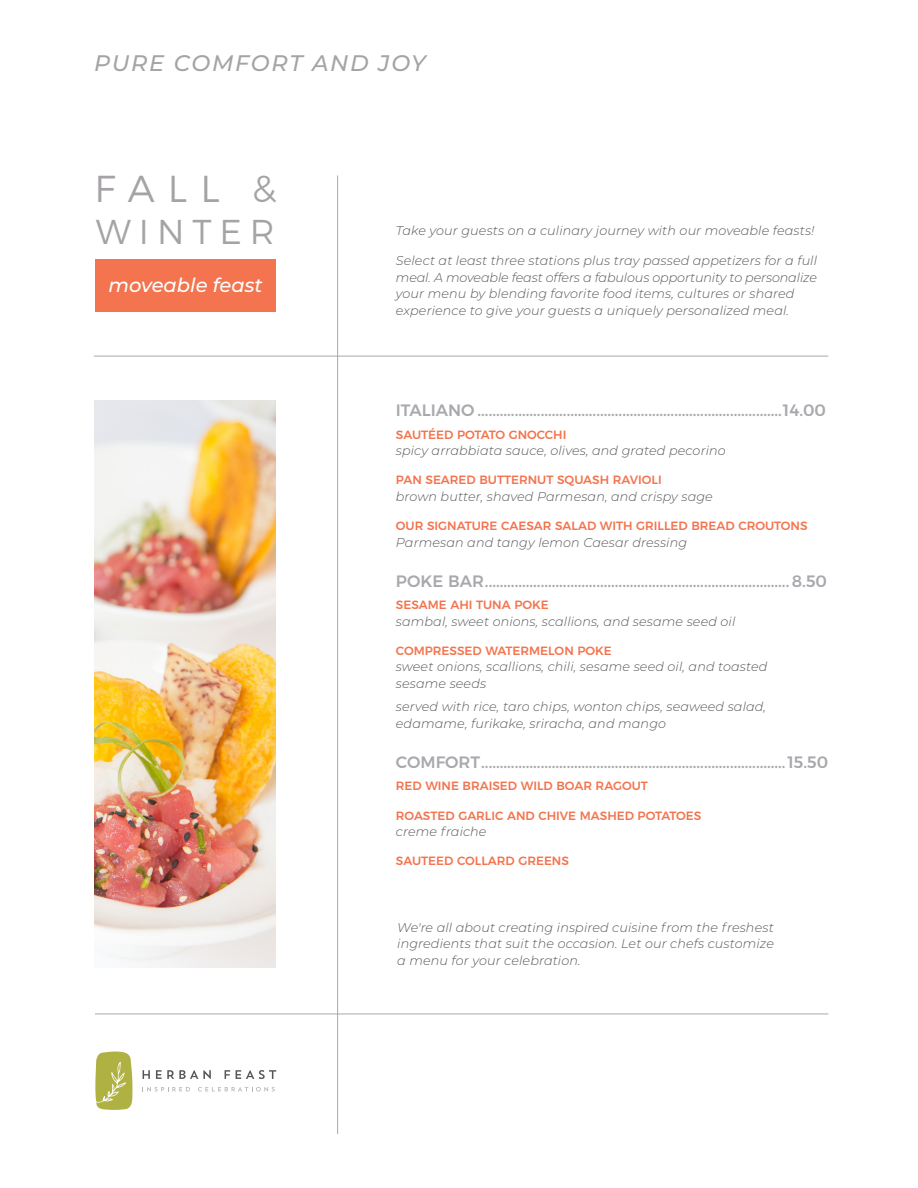
<style>
.page{position:relative;width:918px;height:1188px;background:#fff}
.page>*{position:absolute;margin:0;border:0;box-sizing:border-box;transform-origin:0 0}
.t1{font:300 37.5px "Montserrat";color:#a6a3a6}
.t2{font:300 34.5px "Montserrat";letter-spacing:.23em;color:#a6a3a6}
.t3{font:italic 500 22.5px "Montserrat";letter-spacing:.075em;color:#a6a3a6}
.dish_master_orange{font:italic 500 19.5px "Montserrat";color:#fff}
.grey_2{font:500 16.5px "Montserrat";color:#a8a9ad}
.description_master{font:italic 300 12.75px/16.5px "Montserrat";letter-spacing:.01em;color:#57585a}
.dish_master_orange-2{font:500 12px "Montserrat";color:#f3744e}
</style>
<div class="page">
<img style="left:95px;top:400px;width:181px;height:567px">
<div style="left:95px;top:259px;width:181px;height:52px;background:#f3744e"></div>
<hr style="left:337px;top:176px;width:1px;height:958px;background:#a8a9ad">
<hr style="left:94px;top:356px;width:734px;height:1px;background:#a8a9ad">
<hr style="left:95px;top:1014px;width:733px;height:1px;background:#a8a9ad">
<svg style="left:95px;top:1052px;width:37px;height:58px;background:#babb5c"></svg>
<svg style="left:143px;top:1070px;width:7px;height:9px"></svg>
<svg style="left:156px;top:1070px;width:55px;height:9px"></svg>
<svg style="left:225px;top:1070px;width:5px;height:9px"></svg>
<svg style="left:236px;top:1070px;width:40px;height:9px"></svg>
<svg style="left:147px;top:1087px;width:43px;height:4px"></svg>
<svg style="left:198px;top:1087px;width:77px;height:4px"></svg>
<p class="t3" style="left:94px;top:47px;width:333px">PURE COMFORT AND JOY</p>
<p class="t1" style="left:95px;top:160px;width:183px">FALL &amp;</p>
<p class="t2" style="left:96px;top:205px;width:180px">WINTER</p>
<p class="dish_master_orange" style="left:108px;top:271px;width:156px">moveable feast</p>
<p class="description_master" style="left:396px;top:222px;width:420px">Take your guests on a culinary journey with our moveable feasts!</p>
<p class="description_master" style="left:396px;top:252px;width:423px">Select at least three stations plus tray passed appetizers for a full meal. A moveable feast offers a fabulous opportunity to personalize your menu by blending favorite food items, cultures or shared experience to give your guests a uniquely personalized meal.</p>
<p class="grey_2" style="left:396px;top:397px;width:432px">ITALIANO ..................................................................................14.00</p>
<p class="dish_master_orange-2" style="left:396px;top:425px;width:172px">SAUTÉED POTATO GNOCCHI</p>
<p class="description_master" style="left:396px;top:442px;width:331px">spicy arrabbiata sauce, olives, and grated pecorino</p>
<p class="dish_master_orange-2" style="left:396px;top:471px;width:267px">PAN SEARED BUTTERNUT SQUASH RAVIOLI</p>
<p class="description_master" style="left:396px;top:488px;width:319px">brown butter, shaved Parmesan, and crispy sage</p>
<p class="dish_master_orange-2" style="left:396px;top:516px;width:413px">OUR SIGNATURE CAESAR SALAD WITH GRILLED BREAD CROUTONS</p>
<p class="description_master" style="left:396px;top:533px;width:293px">Parmesan and tangy lemon Caesar dressing</p>
<p class="grey_2" style="left:396px;top:568px;width:433px">POKE BAR..................................................................................8.50</p>
<p class="dish_master_orange-2" style="left:396px;top:595px;width:154px">SESAME AHI TUNA POKE</p>
<p class="description_master" style="left:396px;top:613px;width:341px">sambal, sweet onions, scallions, and sesame seed oil</p>
<p class="dish_master_orange-2" style="left:396px;top:641px;width:217px">COMPRESSED WATERMELON POKE</p>
<p class="description_master" style="left:396px;top:658px;width:373px">sweet onions, scallions, chili, sesame seed oil, and toasted sesame seeds</p>
<p class="description_master" style="left:396px;top:698px;width:372px">served with rice, taro chips, wonton chips, seaweed salad, edamame, furikake, sriracha, and mango</p>
<p class="grey_2" style="left:396px;top:749px;width:434px">COMFORT..................................................................................15.50</p>
<p class="dish_master_orange-2" style="left:396px;top:776px;width:254px">RED WINE BRAISED WILD BOAR RAGOUT</p>
<p class="dish_master_orange-2" style="left:396px;top:806px;width:307px">ROASTED GARLIC AND CHIVE MASHED POTATOES</p>
<p class="description_master" style="left:396px;top:823px;width:92px">creme fraiche</p>
<p class="dish_master_orange-2" style="left:396px;top:851px;width:175px">SAUTEED COLLARD GREENS</p>
<p class="description_master" style="left:397px;top:919px;width:378px;text-align:justify">We're all about creating inspired cuisine from the freshest ingredients that suit the occasion. Let our chefs customize a menu for your celebration.</p>
</div>
